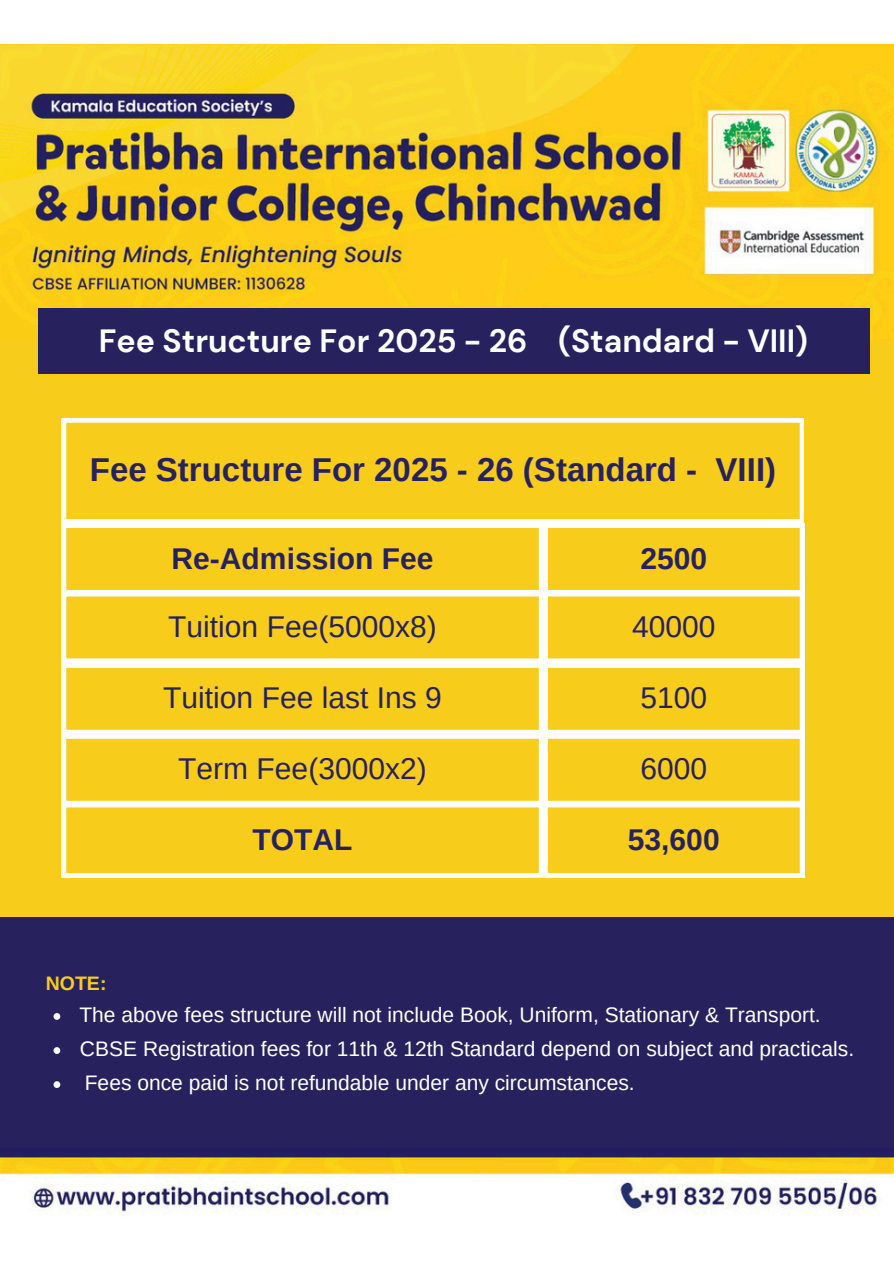
<style>
.page{position:relative;width:894px;height:1264px;background:#fff}
.page>*{position:absolute;margin:0;border:0;box-sizing:border-box;transform-origin:0 0}
.t1{font:700 33px "Arimo";color:#27225e}
.t2{font:700 32.1px "DM Sans";color:#fff}
.t3{font:30px "Arimo";color:#27225e}
.t4{font:700 30px "Arimo";color:#27225e}
.t5{font:21px "Arimo";color:#fff}
.t6{font:700 19.5px "Arimo";color:#f8cc1b}
</style>
<div class="page">
<img style="left:0;top:45px;width:893px;height:1170px">
<div style="left:0;top:341px;width:893px;height:603px;background:#f8cc1b"></div>
<div style="left:0;top:917px;width:893px;height:230px;background:#27225e"></div>
<div style="left:38px;top:308px;width:830px;height:66px;background:#27225e"></div>
<svg style="left:62px;top:418px;width:741px;height:105px"></svg>
<svg style="left:53px;top:1013px;width:7px;height:6px"></svg>
<svg style="left:53px;top:1047px;width:7px;height:6px"></svg>
<svg style="left:53px;top:1081px;width:7px;height:6px"></svg>
<svg style="left:62px;top:523px;width:742px;height:354px"></svg>
<p class="t2" style="left:99px;top:320px;width:710px">Fee Structure For 2025 - 26 (Standard - VIII)</p>
<h1 class="t1" style="left:90px;top:451px;width:687px">Fee Structure For 2025 - 26 (Standard - VIII)</h1>
<h2 class="t4" style="left:171px;top:541px;width:263px">Re-Admission Fee</h2>
<h2 class="t4" style="left:640px;top:541px;width:68px">2500</h2>
<h3 class="t3" style="left:168px;top:610px;width:270px">Tuition Fee(5000x8)</h3>
<h1 class="t3" style="left:632px;top:610px;width:85px">40000</h1>
<h3 class="t3" style="left:163px;top:681px;width:280px">Tuition Fee last Ins 9</h3>
<h2 class="t3" style="left:640px;top:681px;width:68px">5100</h2>
<h4 class="t3" style="left:178px;top:752px;width:250px">Term Fee(3000x2)</h4>
<p class="t3" style="left:640px;top:752px;width:68px">6000</p>
<h2 class="t4" style="left:252px;top:823px;width:101px">TOTAL</h2>
<h3 class="t4" style="left:627px;top:823px;width:93px">53,600</h3>
<h2 class="t6" style="left:46px;top:971px;width:62px">NOTE:</h2>
<h3 class="t5" style="left:79px;top:1003px;width:742px">The above fees structure will not include Book, Uniform, Stationary &amp; Transport.</h3>
<h3 class="t5" style="left:80px;top:1037px;width:775px">CBSE Registration fees for 11th &amp; 12th Standard depend on subject and practicals.</h3>
<h3 class="t5" style="left:85px;top:1071px;width:551px">Fees once paid is not refundable under any circumstances.</h3>
</div>
